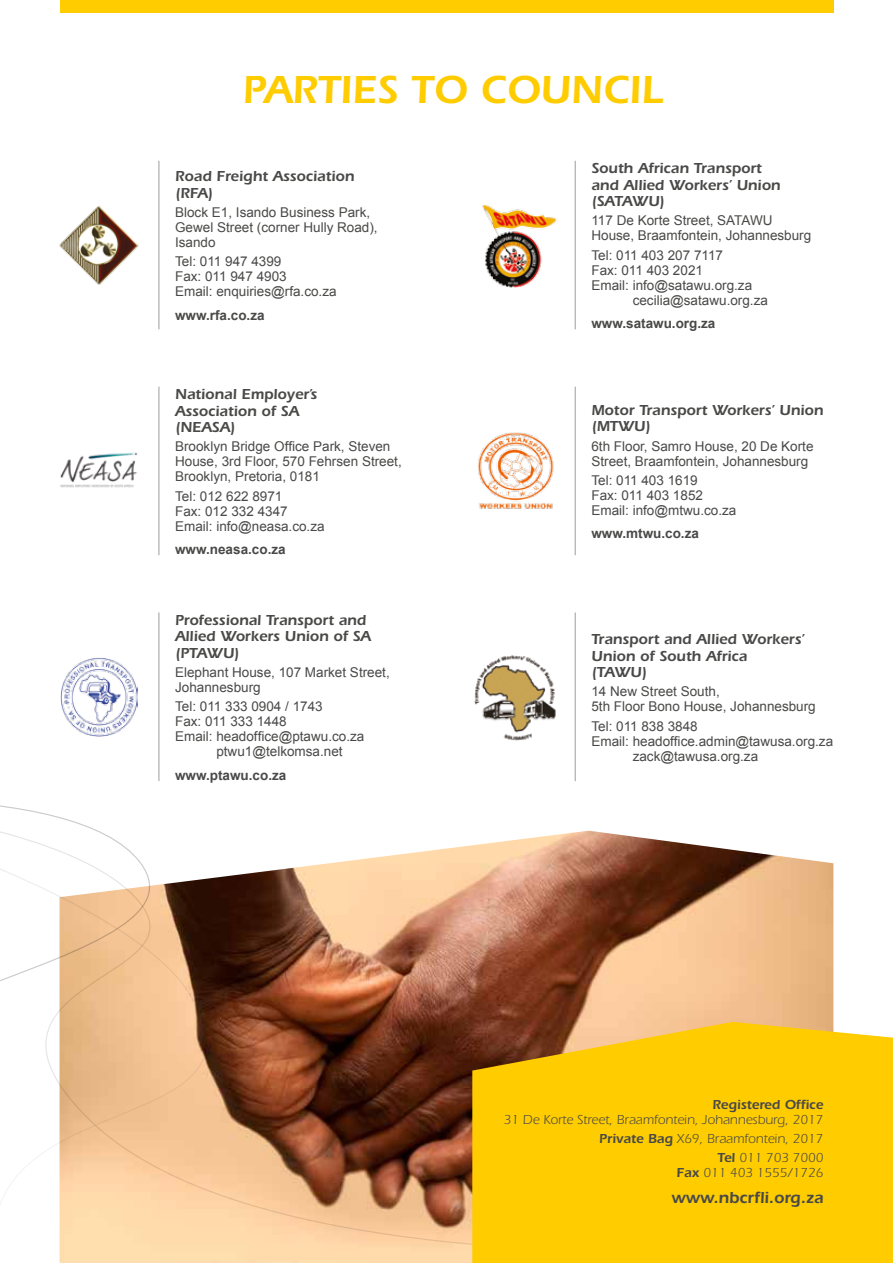
<style>
.page{position:relative;width:893px;height:1263px;background:#fff}
.page>*{position:absolute;margin:0;border:0;box-sizing:border-box;transform-origin:0 0}
.t1{font:600 40.5px "Itc Eras";color:#fc0}
.t2{font:600 16.5px "Itc Eras";color:#494948}
.t3{font:600 15px/16.5px "Itc Eras";color:#494948}
.t4{font:13.5px/15px "Arial";color:#494948}
.t5{font:13.5px/19.2px "Itc Eras";color:#494948;text-align:right}
.t6{font:700 13.5px "Arial";color:#494948}
.t7{font:600 13.5px "Itc Eras";color:#494948}
.s1{font-weight:600}
</style>
<div class="page">
<svg style="left:0;top:805px;width:98px;height:400px"></svg>
<img style="left:60px;top:831px;width:773px;height:432px">
<img style="left:59px;top:205px;width:80px;height:80px">
<img style="left:482px;top:205px;width:75px;height:83px">
<hr style="left:575px;top:161px;width:1px;height:168px;background:#9c9d9d">
<img style="left:60px;top:452px;width:77px;height:36px">
<img style="left:60px;top:658px;width:78px;height:78px">
<img style="left:478px;top:432px;width:76px;height:77px">
<img style="left:474px;top:655px;width:82px;height:86px">
<svg style="left:472px;top:1022px;width:421px;height:241px;background:#f8c607"></svg>
<hr style="left:575px;top:387px;width:1px;height:168px;background:#9c9d9d">
<hr style="left:575px;top:612px;width:1px;height:169px;background:#9c9d9d">
<hr style="left:158px;top:387px;width:1px;height:168px;background:#9c9d9d">
<hr style="left:158px;top:161px;width:1px;height:168px;background:#9c9d9d">
<hr style="left:158px;top:612px;width:1px;height:169px;background:#9c9d9d">
<div style="left:60px;top:0;width:773px;height:13px;background:#fc0"></div>
<h1 class="t1" style="left:242px;top:66px;width:422px">PARTIES TO COUNCIL</h1>
<p class="t3" style="left:175px;top:168px;width:181px">Road Freight Association (RFA)</p>
<p class="t4" style="left:175px;top:205px;width:204px">Block E1, Isando Business Park,<br>Gewel Street (corner Hully Road),<br>Isando</p>
<p class="t4" style="left:175px;top:254px;width:163px">Tel: 011 947 4399<br>Fax: 011 947 4903<br>Email: enquiries@rfa.co.za</p>
<p class="t6" style="left:175px;top:306px;width:91px">www.rfa.co.za</p>
<p class="t3" style="left:175px;top:386px;width:143px">National Employer’s<br>Association of SA (NEASA)</p>
<p class="t4" style="left:175px;top:439px;width:228px">Brooklyn Bridge Office Park, Steven<br>House, 3rd Floor, 570 Fehrsen Street,<br>Brooklyn, Pretoria, 0181</p>
<p class="t4" style="left:175px;top:488px;width:151px">Tel: 012 622 8971<br>Fax: 012 332 4347<br>Email: info@neasa.co.za</p>
<p class="t6" style="left:175px;top:540px;width:112px">www.neasa.co.za</p>
<p class="t3" style="left:175px;top:612px;width:197px">Professional Transport and<br>Allied Workers Union of SA (PTAWU)</p>
<p class="t4" style="left:175px;top:665px;width:216px">Elephant House, 107 Market Street,<br>Johannesburg</p>
<p class="t4" style="left:175px;top:699px;width:149px">Tel: 011 333 0904 / 1743</p>
<p class="t4" style="left:175px;top:714px;width:113px">Fax: 011 333 1448</p>
<p class="t4" style="left:175px;top:729px;width:191px">Email: headoffice@ptawu.co.za</p>
<p class="t4" style="left:216px;top:744px;width:128px">ptwu1@telkomsa.net</p>
<p class="t6" style="left:175px;top:766px;width:113px">www.ptawu.co.za</p>
<p class="t3" style="left:591px;top:160px;width:191px">South African Transport and Allied Workers’ Union (SATAWU)</p>
<p class="t4" style="left:591px;top:213px;width:221px">117 De Korte Street, SATAWU<br>House, Braamfontein, Johannesburg</p>
<p class="t4" style="left:591px;top:248px;width:133px">Tel: 011 403 207 7117</p>
<p class="t4" style="left:591px;top:263px;width:113px">Fax: 011 403 2021</p>
<p class="t4" style="left:591px;top:278px;width:162px">Email: info@satawu.org.za</p>
<p class="t4" style="left:633px;top:293px;width:137px">cecilia@satawu.org.za</p>
<p class="t6" style="left:591px;top:314px;width:126px">www.satawu.org.za</p>
<p class="t3" style="left:591px;top:402px;width:233px">Motor Transport Workers’ Union (MTWU)</p>
<p class="t4" style="left:591px;top:438px;width:224px">6th Floor, Samro House, 20 De Korte<br>Street, Braamfontein, Johannesburg</p>
<p class="t4" style="left:591px;top:473px;width:146px">Tel: 011 403 1619<br>Fax: 011 403 1852<br>Email: info@mtwu.co.za</p>
<p class="t6" style="left:591px;top:524px;width:109px">www.mtwu.co.za</p>
<p class="t3" style="left:591px;top:631px;width:215px">Transport and Allied Workers’<br>Union of South Africa (TAWU)</p>
<p class="t4" style="left:591px;top:684px;width:226px">14 New Street South,<br>5th Floor Bono House, Johannesburg</p>
<p class="t4" style="left:591px;top:718px;width:108px">Tel: 011 838 3848</p>
<p class="t4" style="left:591px;top:733px;width:243px">Email: headoffice.admin@tawusa.org.za</p>
<p class="t4" style="left:633px;top:748px;width:127px">zack@tawusa.org.za</p>
<p class="t7" style="left:712px;top:1096px;width:113px">Registered Office</p>
<p class="t5" style="left:504px;top:1110px;width:321px">31 De Korte Street, Braamfontein, Johannesburg, 2017<br><span class="s1">Private Bag</span> X69, Braamfontein, 2017<br><span class="s1">Tel</span> 011 703 7000</p>
<p class="t5" style="left:676px;top:1163px;width:149px"><span class="s1">Fax</span> 011 403 1555/1726</p>
<p class="t2" style="left:671px;top:1188px;width:153px">www.nbcrfli.org.za</p>
</div>
